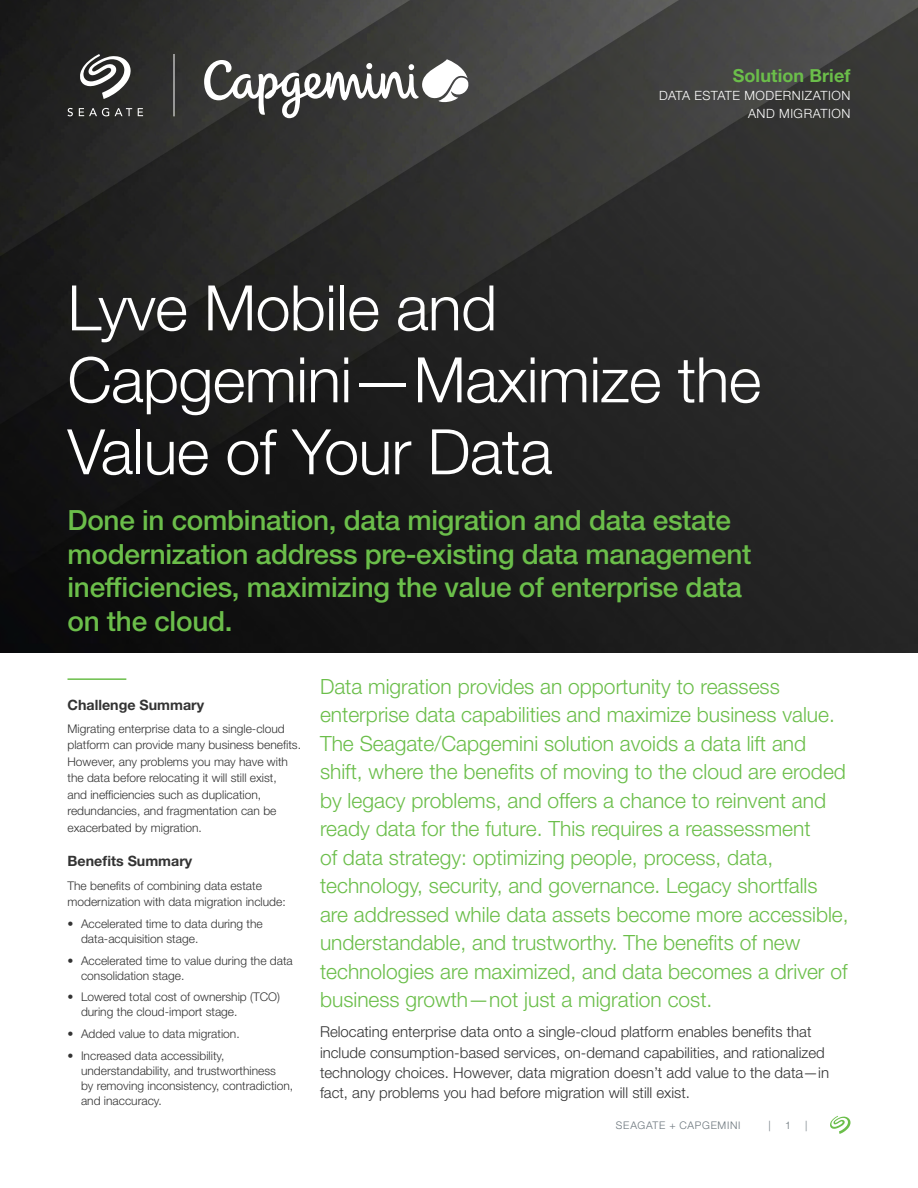
<style>
.page{position:relative;width:918px;height:1188px;background:#fff}
.page>*{position:absolute;margin:0;border:0;box-sizing:border-box;transform-origin:0 0}
.t1{font:300 62.85px/72px "Helvetica Neue LT Std";letter-spacing:-.01em;color:#fff}
.t2{font:500 27.9px/33.5px "Helvetica Neue LT Std";letter-spacing:-.01em;color:#6bbe4a}
.t3{font:300 21px/28.5px "Helvetica Neue LT Std";color:#6bbe4a}
.t4{font:700 18px "Helvetica Neue LT Std";letter-spacing:.005em;color:#6bbe4a}
.t5{font:300 15px/20.2px "Helvetica Neue LT Std";color:#333}
.t6{font:700 14.25px "Helvetica Neue LT Std";color:#333}
.t7{font:300 12.75px/18px "Helvetica Neue LT Std";letter-spacing:.04em;color:#fff;text-align:right}
.t8{font:300 12px/16.5px "Helvetica Neue LT Std";color:#333}
.t9{font:300 10.5px "Helvetica Neue LT Std";letter-spacing:.065em;color:#6a747b}
</style>
<div class="page">
<svg style="left:830px;top:1116px;width:21px;height:18px"></svg>
<img style="left:0;top:0;width:918px;height:652px">
<hr style="left:67px;top:678px;width:59px;height:2px;background:#6bbe4a">
<svg style="left:80px;top:54px;width:51px;height:45px"></svg>
<svg style="left:68px;top:108px;width:5px;height:8px"></svg>
<svg style="left:79px;top:108px;width:30px;height:8px"></svg>
<svg style="left:115px;top:108px;width:17px;height:8px"></svg>
<svg style="left:138px;top:108px;width:5px;height:8px"></svg>
<hr style="left:174px;top:54px;width:1px;height:62px;background:#fff">
<svg style="left:204px;top:59px;width:265px;height:59px"></svg>
<h3 class="t4" style="left:733px;top:64px;width:119px">Solution Brief</h3>
<p class="t7" style="left:659px;top:86px;width:193px">DATA ESTATE MODERNIZATION<br>AND MIGRATION</p>
<h1 class="t1" style="left:68px;top:271px;width:695px">Lyve Mobile and<br>Capgemini—Maximize the<br>Value of Your Data</h1>
<h2 class="t2" style="left:68px;top:503px;width:685px">Done in combination, data migration and data estate modernization address pre-existing data management inefficiencies, maximizing the value of enterprise data on the cloud.</h2>
<p class="t6" style="left:68px;top:696px;width:138px">Challenge Summary</p>
<p class="t8" style="left:68px;top:720px;width:235px">Migrating enterprise data to a single-cloud platform can provide many business benefits.<br>However, any problems you may have with the data before relocating it will still exist,<br>and inefficiencies such as duplication, redundancies, and fragmentation can be exacerbated by migration.</p>
<p class="t6" style="left:68px;top:852px;width:126px">Benefits Summary</p>
<p class="t8" style="left:68px;top:877px;width:220px">The benefits of combining data estate modernization with data migration include:</p>
<p class="t8" style="left:81px;top:916px;width:183px;line-height:15px;text-indent:-14px">• Accelerated time to data during the data-acquisition stage.</p>
<p class="t8" style="left:81px;top:953px;width:213px;line-height:15px;text-indent:-14px">• Accelerated time to value during the data consolidation stage.</p>
<p class="t8" style="left:81px;top:989px;width:200px;line-height:15px;text-indent:-14px">• Lowered total cost of ownership (TCO) during the cloud-import stage.</p>
<p class="t8" style="left:68px;top:1025px;width:174px">• Added value to data migration.</p>
<p class="t8" style="left:81px;top:1048px;width:214px;line-height:15px;text-indent:-14px">• Increased data accessibility, understandability, and trustworthiness<br>by removing inconsistency, contradiction, and inaccuracy.</p>
<p class="t3" style="left:320px;top:671px;width:530px">Data migration provides an opportunity to reassess enterprise data capabilities and maximize business value.<br>The Seagate/Capgemini solution avoids a data lift and shift, where the benefits of moving to the cloud are eroded by legacy problems, and offers a chance to reinvent and ready data for the future. This requires a reassessment<br>of data strategy: optimizing people, process, data, technology, security, and governance. Legacy shortfalls are addressed while data assets become more accessible, understandable, and trustworthy. The benefits of new technologies are maximized, and data becomes a driver of business growth—not just a migration cost.</p>
<p class="t5" style="left:320px;top:1022px;width:511px">Relocating enterprise data onto a single-cloud platform enables benefits that include consumption-based services, on-demand capabilities, and rationalized technology choices. However, data migration doesn’t add value to the data—in fact, any problems you had before migration will still exist.</p>
<p class="t9" style="left:616px;top:1118px;width:126px">SEAGATE + CAPGEMINI</p>
<p class="t9" style="left:769px;top:1118px;width:4px">|</p>
<p class="t9" style="left:785px;top:1118px;width:7px">1</p>
<p class="t9" style="left:805px;top:1118px;width:4px">|</p>
</div>
